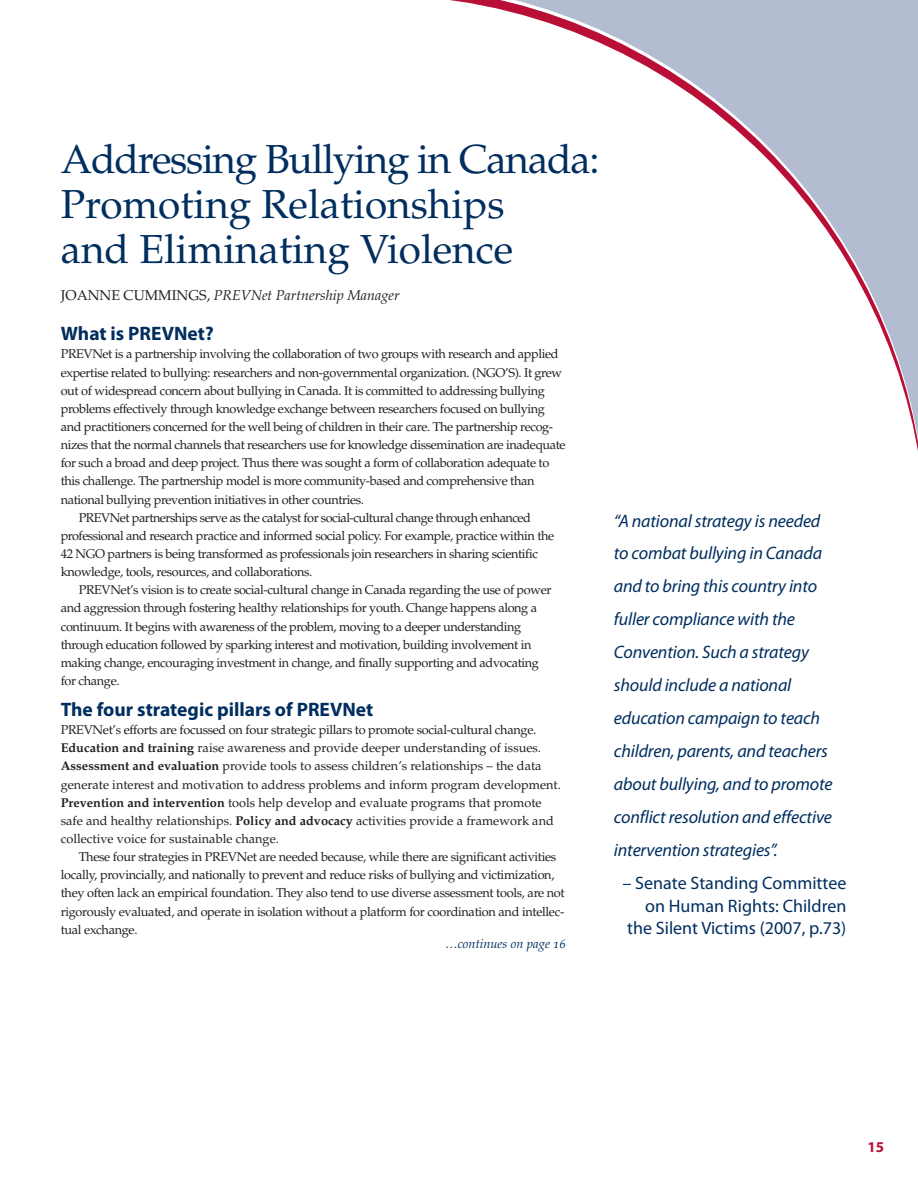
<style>
.page{position:relative;width:918px;height:1188px;background:#fff}
.page>*{position:absolute;margin:0;border:0;box-sizing:border-box;transform-origin:0 0}
.t1{font:40.5px/44.5px "Palatino";color:#002e5e}
.t2{font:700 19.5px "Myriad Pro";color:#002e5e}
.t3{font:italic 18px/33px "Myriad Pro";letter-spacing:-.01em;color:#002e5e}
.t4{font:18px/22.5px "Myriad Pro";color:#002e5e;text-align:right}
.t5{font:700 15px "Myriad Pro";color:#b90f36}
.t6{font:italic 14.25px "Palatino";color:#231f20}
.t7{font:12.75px/18.1px "Palatino";letter-spacing:-.03em;color:#231f20}
.t8{font:12.75px/18.1px "Palatino";color:#231f20}
.t9{font:12.75px "Palatino Italic Os F";color:#002e5e}
.s1{font-style:normal}
.s2{font-weight:700}
</style>
<div class="page">
<svg style="left:450px;top:0;width:468px;height:451px"></svg>
<h1 class="t1" style="left:61px;top:142px;width:540px">Addressing Bullying in Canada:<br>Promoting Relationships<br>and Eliminating Violence</h1>
<p class="t6" style="left:61px;top:290px;width:340px"><span class="s1">JOANNE CUMMINGS,</span> PREVNet Partnership Manager</p>
<h2 class="t2" style="left:61px;top:326px;width:154px">What is PREVNet?</h2>
<p class="t7" style="left:61px;top:346px;width:499px">PREVNet is a partnership involving the collaboration of two groups with research and applied</p>
<p class="t7" style="left:61px;top:365px;width:503px">expertise related to bullying: researchers and non-governmental organization. (NGO’S). It grew</p>
<p class="t7" style="left:61px;top:383px;width:486px">out of widespread concern about bullying in Canada. It is committed to addressing bullying</p>
<p class="t7" style="left:61px;top:401px;width:486px">problems effectively through knowledge exchange between researchers focused on bullying</p>
<p class="t7" style="left:61px;top:419px;width:494px">and practitioners concerned for the well being of children in their care. The partnership recog-</p>
<p class="t7" style="left:61px;top:437px;width:506px">nizes that the normal channels that researchers use for knowledge dissemination are inadequate</p>
<p class="t7" style="left:61px;top:455px;width:490px">for such a broad and deep project. Thus there was sought a form of collaboration adequate to</p>
<p class="t7" style="left:61px;top:474px;width:475px">this challenge. The partnership model is more community-based and comprehensive than</p>
<p class="t7" style="left:61px;top:492px;width:305px">national bullying prevention initiatives in other countries.</p>
<p class="t7" style="left:79px;top:510px;width:454px">PREVNet partnerships serve as the catalyst for social-cultural change through enhanced</p>
<p class="t7" style="left:61px;top:528px;width:495px">professional and research practice and informed social policy. For example, practice within the</p>
<p class="t7" style="left:61px;top:546px;width:479px">42 NGO partners is being transformed as professionals join researchers in sharing scientific</p>
<p class="t7" style="left:61px;top:564px;width:253px">knowledge, tools, resources, and collaborations.</p>
<p class="t7" style="left:79px;top:582px;width:474px">PREVNet’s vision is to create social-cultural change in Canada regarding the use of power</p>
<p class="t7" style="left:61px;top:601px;width:478px">and aggression through fostering healthy relationships for youth. Change happens along a</p>
<p class="t7" style="left:61px;top:619px;width:462px">continuum. It begins with awareness of the problem, moving to a deeper understanding</p>
<p class="t7" style="left:61px;top:637px;width:472px">through education followed by sparking interest and motivation, building involvement in</p>
<p class="t7" style="left:61px;top:655px;width:480px">making change, encouraging investment in change, and finally supporting and advocating</p>
<p class="t7" style="left:61px;top:673px;width:60px">for change.</p>
<h2 class="t2" style="left:61px;top:702px;width:314px">The four strategic pillars of PREVNet</h2>
<p class="t8" style="left:61px;top:722px;width:502px">PREVNet’s efforts are focussed on four strategic pillars to promote social-cultural change.<br><span class="s2">Education and training</span> raise awareness and provide deeper understanding of issues.<br><span class="s2">Assessment and evaluation</span> provide tools to assess children’s relationships – the data generate interest and motivation to address problems and inform program development.<br><span class="s2">Prevention and intervention</span> tools help develop and evaluate programs that promote safe and healthy relationships. <span class="s2">Policy and advocacy</span> activities provide a framework and collective voice for sustainable change.</p>
<p class="t7" style="left:61px;top:849px;width:506px;text-indent:18px">These four strategies in PREVNet are needed because, while there are significant activities locally, provincially, and nationally to prevent and reduce risks of bullying and victimization, they often lack an empirical foundation. They also tend to use diverse assessment tools, are not rigorously evaluated, and operate in isolation without a platform for coordination and intellec&shy;tual exchange.</p>
<p class="t9" style="left:445px;top:939px;width:122px">…continues on page 16</p>
<p class="t3" style="left:614px;top:505px;width:220px">“A national strategy is needed to combat bullying in Canada and to bring this country into fuller compliance with the<br>Convention. Such a strategy should include a national education campaign to teach children, parents, and teachers about bullying, and to promote conflict resolution and effective intervention strategies”.</p>
<h3 class="t4" style="left:622px;top:874px;width:225px">– Senate Standing Committee on Human Rights: Children the Silent Victims (2007, p.73)</h3>
<p class="t5" style="left:867px;top:1141px;width:18px">15</p>
</div>
